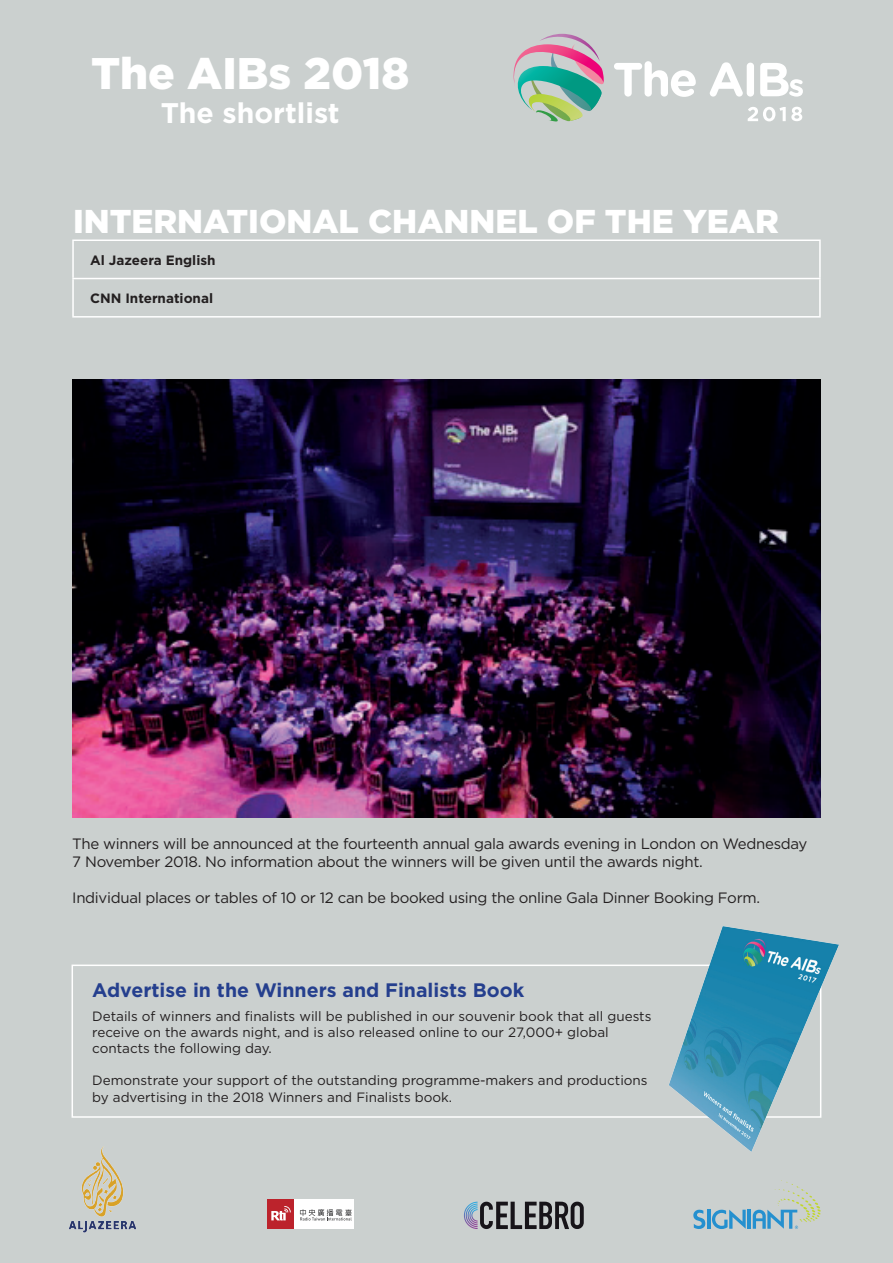
<style>
.page{position:relative;width:893px;height:1263px;background:#cbd0cf}
.page>*{position:absolute;margin:0;border:0;box-sizing:border-box;transform-origin:0 0}
.t1{font:900 44.25px "Gotham";color:#fff}
.t2{font:900 33px "Gotham";color:#fff}
.t3{font:700 28.35px "Gotham";color:#fff}
.t4{font:700 19.5px "Gotham";color:#253f8e}
.t5{font:15px/18px "Gotham";letter-spacing:-.02em;color:#231f20}
.t6{font:13.5px/16.2px "Gotham";color:#231f20}
.t7{font:700 13.5px "Gotham";color:#231f20}
</style>
<div class="page">
<svg style="left:513px;top:34px;width:91px;height:88px"></svg>
<svg style="left:614px;top:61px;width:82px;height:36px"></svg>
<svg style="left:710px;top:62px;width:33px;height:35px"></svg>
<div style="left:747px;top:63px;width:7px;height:34px;background:#fff;border-radius:4px"></div>
<svg style="left:760px;top:63px;width:43px;height:34px"></svg>
<svg style="left:748px;top:107px;width:54px;height:14px"></svg>
<hr style="left:707px;top:1210px;width:3px;height:19px;background:#2590cf">
<hr style="left:748px;top:1210px;width:3px;height:19px;background:#2590cf">
<svg style="left:753px;top:1189px;width:68px;height:40px"></svg>
<svg style="left:712px;top:1209px;width:34px;height:20px"></svg>
<svg style="left:693px;top:1209px;width:12px;height:20px"></svg>
<svg style="left:464px;top:1202px;width:120px;height:27px"></svg>
<div style="left:268px;top:1199px;width:86px;height:30px;background:#fff"></div>
<div style="left:267px;top:1199px;width:27px;height:30px;background:#bc232c"></div>
<svg style="left:271px;top:1206px;width:20px;height:14px"></svg>
<svg style="left:300px;top:1209px;width:52px;height:11px"></svg>
<img style="left:69px;top:1146px;width:67px;height:87px">
<hr style="left:72px;top:239px;width:749px;height:2px;background:#fff">
<hr style="left:72px;top:241px;width:2px;height:37px;background:#fff">
<hr style="left:819px;top:241px;width:2px;height:37px;background:#fff">
<hr style="left:72px;top:278px;width:749px;height:1px;background:#fff">
<hr style="left:72px;top:279px;width:2px;height:37px;background:#fff">
<hr style="left:819px;top:279px;width:2px;height:37px;background:#fff">
<hr style="left:72px;top:316px;width:749px;height:2px;background:#fff">
<img style="left:72px;top:380px;width:749px;height:438px">
<div style="left:72px;top:964px;width:749px;height:154px;border:2px solid #fff"></div>
<img style="left:622px;top:926px;width:217px;height:262px">
<h1 class="t1" style="left:91px;top:43px;width:320px">The AIBs 2018</h1>
<h3 class="t3" style="left:161px;top:95px;width:180px">The shortlist</h3>
<h2 class="t2" style="left:73px;top:198px;width:707px">INTERNATIONAL CHANNEL OF THE YEAR</h2>
<p class="t7" style="left:90px;top:251px;width:127px">Al Jazeera English</p>
<p class="t7" style="left:90px;top:289px;width:125px">CNN International</p>
<p class="t5" style="left:72px;top:835px;width:737px">The winners will be announced at the fourteenth annual gala awards evening in London on Wednesday<br>7 November 2018. No information about the winners will be given until the awards night.</p>
<p class="t5" style="left:72px;top:889px;width:689px">Individual places or tables of 10 or 12 can be booked using the online Gala Dinner Booking Form.</p>
<h3 class="t4" style="left:92px;top:977px;width:434px">Advertise in the Winners and Finalists Book</h3>
<p class="t6" style="left:92px;top:1007px;width:561px">Details of winners and finalists will be published in our souvenir book that all guests receive on the awards night, and is also released online to our 27,000+ global contacts the following day.</p>
<p class="t6" style="left:92px;top:1072px;width:557px">Demonstrate your support of the outstanding programme-makers and productions by advertising in the 2018 Winners and Finalists book.</p>
</div>
